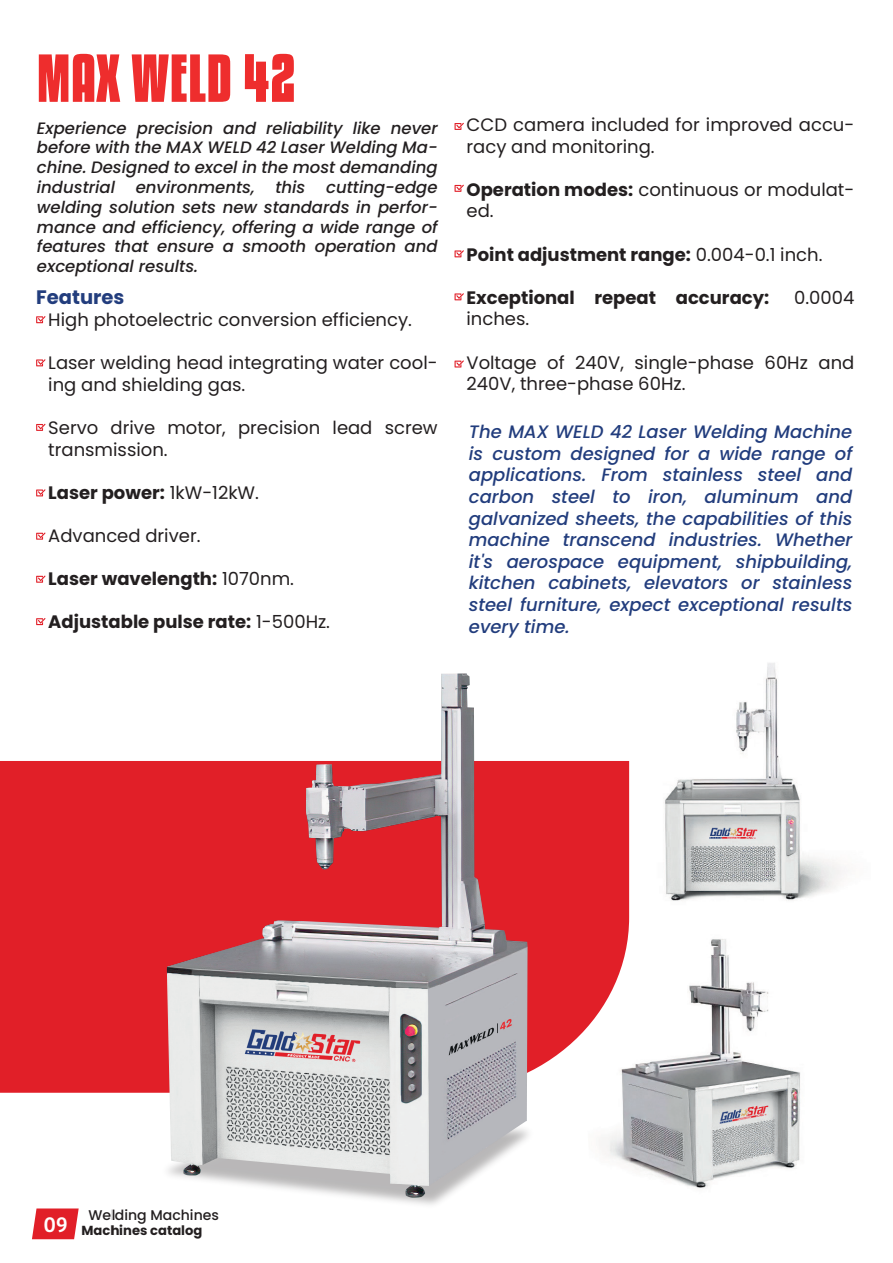
<style>
.page{position:relative;width:893px;height:1263px;background:#fff}
.page>*{position:absolute;margin:0;border:0;box-sizing:border-box;transform-origin:0 0}
.t1{font:700 60px "Kenyan Coffee Rg";color:#ee2d2d}
.t2{font:22.5px "Bree";color:#fff}
.t3{font:700 19.5px "Poppins";color:#223d7d}
.t4{font:italic 500 18px/21.6px "Poppins";color:#223d7d;text-align:justify}
.t5{font:18px/21.6px "Poppins";color:#231f20}
.t6{font:700 18px "Poppins";color:#231f20}
.t7{font:italic 500 16.5px/19.8px "Poppins";color:#231f20;text-align:justify}
.t8{font:500 14.1px "Poppins";color:#231f20}
.t9{font:700 13.05px "Poppins";color:#231f20}
.s1{font-weight:400}
.s2{font-weight:700}
</style>
<div class="page">
<img style="left:665px;top:663px;width:180px;height:238px">
<div style="left:0;top:761px;width:629px;height:332px;background:#e11f28"></div>
<svg style="left:32px;top:1208px;width:47px;height:31px"></svg>
<svg style="left:454px;top:123px;width:10px;height:7px"></svg>
<svg style="left:454px;top:250px;width:10px;height:7px"></svg>
<svg style="left:454px;top:185px;width:10px;height:7px"></svg>
<svg style="left:454px;top:360px;width:10px;height:7px"></svg>
<svg style="left:454px;top:293px;width:10px;height:7px"></svg>
<svg style="left:36px;top:359px;width:10px;height:7px"></svg>
<svg style="left:36px;top:424px;width:10px;height:7px"></svg>
<svg style="left:36px;top:316px;width:10px;height:7px"></svg>
<svg style="left:36px;top:489px;width:10px;height:7px"></svg>
<svg style="left:36px;top:532px;width:10px;height:8px"></svg>
<svg style="left:36px;top:575px;width:10px;height:8px"></svg>
<svg style="left:36px;top:618px;width:10px;height:7px"></svg>
<img style="left:113px;top:1067px;width:470px;height:138px">
<img style="left:167px;top:673px;width:361px;height:525px">
<img style="left:584px;top:932px;width:216px;height:257px">
<h1 class="t1" style="left:36px;top:38px;width:261px">MAX WELD 42</h1>
<p class="t7" style="left:37px;top:118px;width:402px">Experience precision and reliability like never before with the MAX WELD 42 Laser Welding Ma&shy;chine. Designed to excel in the most demanding industrial</p>
<p class="t7" style="left:37px;top:177px;width:402px;text-indent:289px">cutting-edge welding solution sets new standards in perfor&shy;mance and efficiency, offering a wide range of features that ensure a smooth operation and exceptional results.</p>
<p class="t7" style="left:136px;top:177px;width:121px">environments,</p>
<p class="t7" style="left:275px;top:177px;width:32px">this</p>
<p class="t3" style="left:36px;top:286px;width:90px">Features</p>
<p class="t5" style="left:48px;top:309px;width:365px">High photoelectric conversion efficiency.</p>
<p class="t5" style="left:48px;top:352px;width:391px">Laser welding head integrating water cool&shy;ing and shielding gas.</p>
<p class="t5" style="left:48px;top:417px;width:391px">Servo drive motor, precision lead screw transmission.</p>
<p class="t6" style="left:48px;top:482px;width:212px">Laser power: <span class="s1">1kW-12kW.</span></p>
<p class="t5" style="left:48px;top:525px;width:154px">Advanced driver.</p>
<p class="t6" style="left:48px;top:568px;width:247px">Laser wavelength: <span class="s1">1070nm.</span></p>
<p class="t6" style="left:48px;top:612px;width:283px">Adjustable pulse rate: <span class="s1">1-500Hz.</span></p>
<p class="t5" style="left:466px;top:114px;width:389px">CCD camera included for improved accu&shy;racy and monitoring.</p>
<p class="t5" style="left:466px;top:179px;width:389px"><span class="s2">Operation modes:</span> continuous or modulat&shy;ed.</p>
<p class="t6" style="left:466px;top:244px;width:357px">Point adjustment range: <span class="s1">0.004-0.1 inch.</span></p>
<p class="t6" style="left:466px;top:287px;width:304px">Exceptional repeat accuracy:</p>
<p class="t5" style="left:794px;top:287px;width:62px">0.0004</p>
<p class="t5" style="left:466px;top:308px;width:64px">inches.</p>
<p class="t5" style="left:466px;top:352px;width:389px">Voltage of 240V, single-phase 60Hz and<br>240V, three-phase 60Hz.</p>
<p class="t4" style="left:469px;top:421px;width:385px">The MAX WELD 42 Laser Welding Machine is custom designed for a wide range of applications. From stainless steel and carbon steel to iron, aluminum and galvanized sheets, the capabilities of this machine transcend industries. Whether it's aerospace equipment, shipbuilding, kitchen cabinets, elevators or stainless steel furniture, expect exceptional results every time.</p>
<p class="t2" style="left:44px;top:1211px;width:26px">09</p>
<p class="t8" style="left:88px;top:1207px;width:132px">Welding Machines</p>
<p class="t9" style="left:82px;top:1223px;width:122px">Machines catalog</p>
</div>
